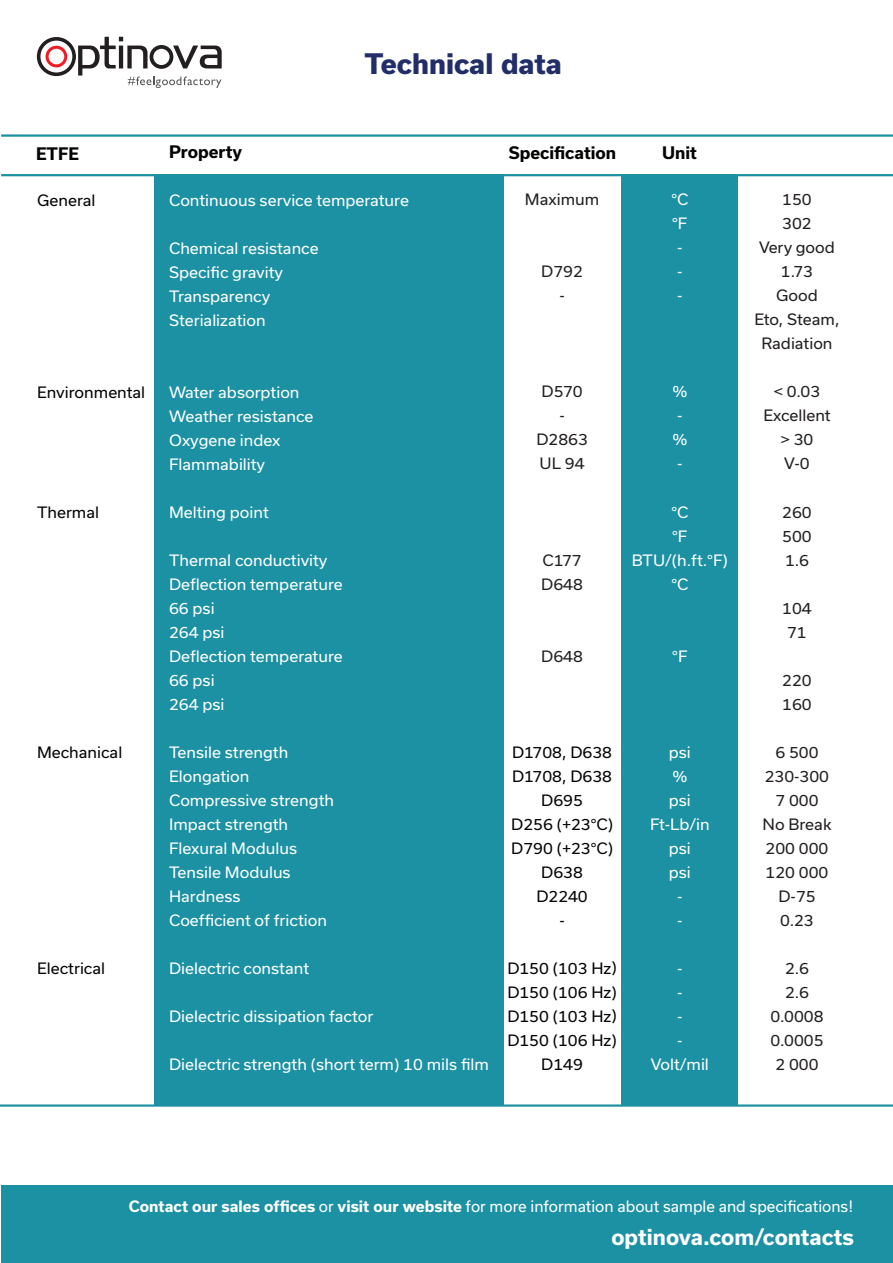
<style>
.page{position:relative;width:893px;height:1263px;background:#fff}
.page>*{position:absolute;margin:0;border:0;box-sizing:border-box;transform-origin:0 0}
.t1{font:800 27px "Usual";color:#212e68}
.t2{font:700 21px "Usual";color:#fff}
.t3{font:700 16.5px "Usual";color:#040503}
.t4{font:15px/24px "Usual";color:#fff;text-align:center;scale:1.04 1}
.t5{font:15px/24px "Usual";color:#231f20;text-align:center;scale:1.04 1}
.t6{font:15px/24px "Usual";color:#040503;text-align:center;scale:1.04 1}
.t7{font:15px "Usual";color:#fff}
.s1{font-weight:700}
</style>
<div class="page">
<div style="left:154px;top:174px;width:350px;height:932px;background:#1c91a3"></div>
<svg style="left:37px;top:37px;width:185px;height:51px"></svg>
<hr style="left:0;top:1104px;width:893px;height:3px;background:#1c91a3">
<hr style="left:1px;top:174px;width:892px;height:2px;background:#1c91a3">
<hr style="left:1px;top:134px;width:892px;height:3px;background:#1c91a3">
<div style="left:621px;top:174px;width:117px;height:932px;background:#1c91a3"></div>
<div style="left:1px;top:1185px;width:892px;height:78px;background:#1c91a3"></div>
<h1 class="t1" style="left:364px;top:48px;width:199px">Technical data</h1>
<p class="t3" style="left:36px;top:144px;width:44px">ETFE</p>
<p class="t3" style="left:169px;top:142px;width:74px">Property</p>
<p class="t3" style="left:509px;top:143px;width:109px">Specification</p>
<p class="t3" style="left:662px;top:143px;width:36px">Unit</p>
<p class="t6" style="left:37px;top:188px;width:58px">General</p>
<p class="t4" style="left:169px;top:188px;width:232px">Continuous service temperature</p>
<p class="t4" style="left:169px;top:236px;width:145px;text-align:left">Chemical resistance<br>Specific gravity<br>Transparency<br>Sterialization</p>
<p class="t5" style="left:525px;top:188px;width:73px">Maximum</p>
<p class="t5" style="left:541px;top:260px;width:42px">D792 -</p>
<p class="t4" style="left:671px;top:188px;width:18px">°C °F -<br>-<br>-</p>
<p class="t6" style="left:37px;top:380px;width:106px">Environmental</p>
<p class="t6" style="left:37px;top:500px;width:61px">Thermal</p>
<p class="t6" style="left:37px;top:740px;width:83px">Mechanical</p>
<p class="t6" style="left:37px;top:956px;width:67px">Electrical</p>
<p class="t4" style="left:169px;top:380px;width:140px;text-align:left">Water absorption<br>Weather resistance<br>Oxygene index<br>Flammability</p>
<p class="t4" style="left:169px;top:500px;width:97px">Melting point</p>
<p class="t4" style="left:169px;top:548px;width:169px;text-align:left">Thermal conductivity<br>Deflection temperature<br>66 psi<br>264 psi<br>Deflection temperature<br>66 psi<br>264 psi</p>
<p class="t4" style="left:169px;top:740px;width:160px;text-align:left">Tensile strength<br>Elongation<br>Compressive strength<br>Impact strength<br>Flexural Modulus<br>Tensile Modulus<br>Hardness<br>Coefficient of friction</p>
<p class="t4" style="left:169px;top:956px;width:136px">Dielectric constant</p>
<p class="t4" style="left:169px;top:1004px;width:198px">Dielectric dissipation factor</p>
<p class="t4" style="left:169px;top:1052px;width:309px">Dielectric strength (short term) 10 mils film</p>
<p class="t5" style="left:536px;top:380px;width:51px">D570<br>-<br>D2863<br>UL 94</p>
<p class="t5" style="left:541px;top:548px;width:42px;text-align:left">C177<br>D648</p>
<p class="t5" style="left:541px;top:644px;width:42px">D648</p>
<p class="t4" style="left:672px;top:380px;width:16px">% - % -</p>
<p class="t4" style="left:632px;top:500px;width:94px">°C<br>°F<br>BTU/(h.ft.°F) °C</p>
<p class="t4" style="left:672px;top:644px;width:16px">°F</p>
<p class="t6" style="left:511px;top:740px;width:99px">D1708, D638<br>D1708, D638<br>D695<br>D256 (+23°C)<br>D790 (+23°C)<br>D638<br>D2240<br>-</p>
<p class="t6" style="left:507px;top:956px;width:107px">D150 (103 Hz)<br>D150 (106 Hz)<br>D150 (103 Hz)<br>D150 (106 Hz)<br>D149</p>
<p class="t4" style="left:650px;top:740px;width:59px">psi<br>%<br>psi<br>Ft-Lb/in psi<br>psi<br>-<br>-</p>
<p class="t4" style="left:651px;top:956px;width:57px">-<br>-<br>-<br>-<br>Volt/mil</p>
<p class="t5" style="left:754px;top:188px;width:83px">150<br>302<br>Very good<br>1.73<br>Good<br>Eto, Steam,<br>Radiation</p>
<p class="t5" style="left:763px;top:380px;width:66px">&lt; 0.03<br>Excellent &gt; 30<br>V-0</p>
<p class="t5" style="left:782px;top:500px;width:30px;text-align:justify">260<br>500<br>1.6</p>
<p class="t5" style="left:782px;top:596px;width:30px">104<br>71</p>
<p class="t5" style="left:782px;top:668px;width:30px;text-align:left">220<br>160</p>
<p class="t5" style="left:763px;top:740px;width:68px">6 500<br>230-300<br>7 000<br>No Break<br>200 000<br>120 000<br>D-75<br>0.23</p>
<p class="t5" style="left:770px;top:956px;width:53px">2.6<br>2.6<br>0.0008<br>0.0005<br>2 000</p>
<p class="t7" style="left:129px;top:1197px;width:726px"><span class="s1">Contact our sales offices</span> or <span class="s1">visit our website</span> for more information about sample and specifications!</p>
<h2 class="t2" style="left:611px;top:1224px;width:244px">optinova.com/contacts</h2>
</div>
